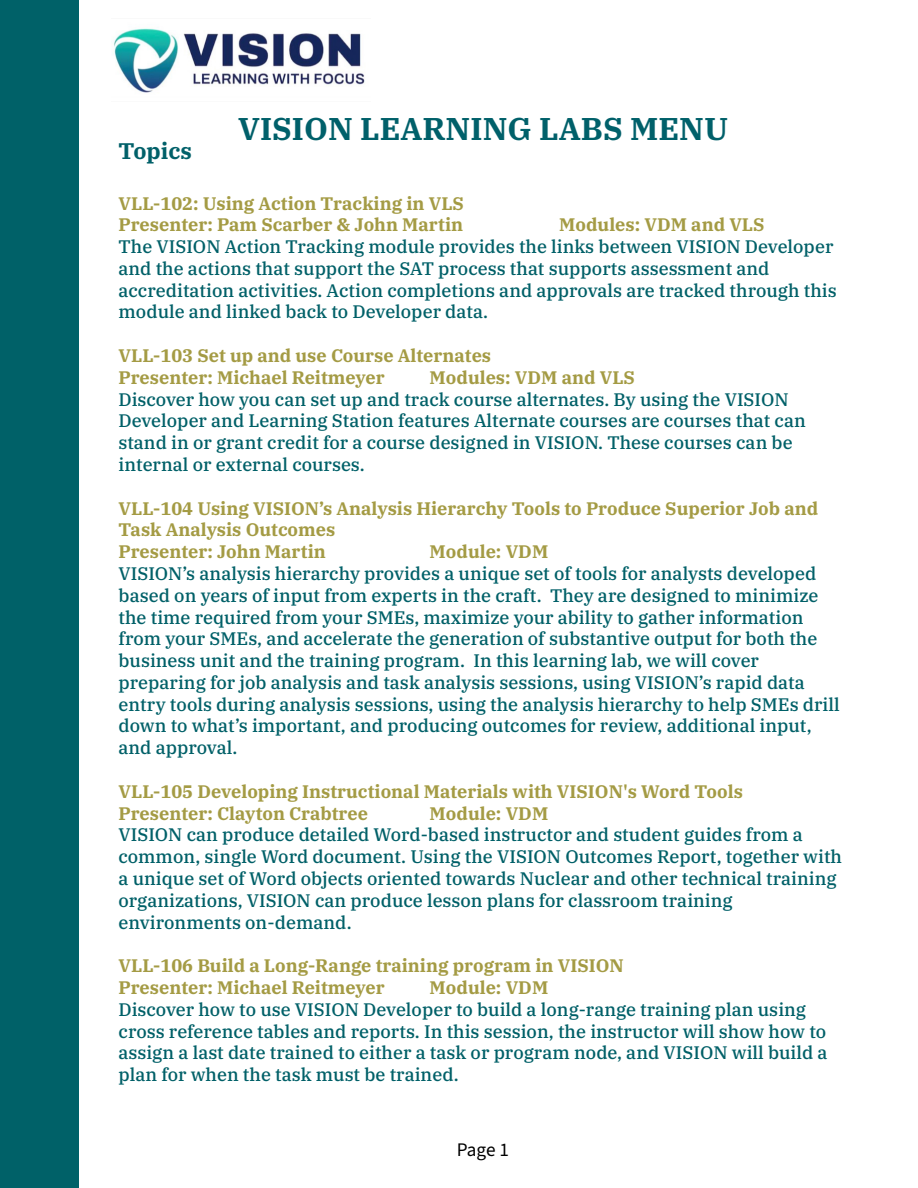
<style>
.page{position:relative;width:918px;height:1188px;background:#fff}
.page>*{position:absolute;margin:0;border:0;box-sizing:border-box;transform-origin:0 0}
.t1{font:700 31.5px "IBM Plex Serif";color:#00606a}
.t2{font:700 22.65px "IBM Plex Serif";color:#006069}
.t3{font:19.2px "Source Sans 3";color:#000}
.t4{font:500 18.15px/21.8px "IBM Plex Serif";color:#006068}
.t5{font:700 18.15px/21.8px "IBM Plex Serif";color:#a49b44}
</style>
<div class="page">
<img style="left:113px;top:28px;width:252px;height:65px">
<div style="left:0;top:0;width:79px;height:1188px;background:#006168"></div>
<p class="t2" style="left:118px;top:133px;width:75px">Topics</p>
<h1 class="t1" style="left:238px;top:104px;width:492px">VISION LEARNING LABS MENU</h1>
<p class="t5" style="left:118px;top:191px;width:347px">VLL-102: Using Action Tracking in VLS<br>Presenter: Pam Scarber &amp; John Martin</p>
<p class="t5" style="left:559px;top:213px;width:207px">Modules: VDM and VLS</p>
<p class="t4" style="left:118px;top:234px;width:720px">The VISION Action Tracking module provides the links between VISION Developer and the actions that support the SAT process that supports assessment and accreditation activities. Action completions and approvals are tracked through this module and linked back to Developer data.</p>
<p class="t5" style="left:118px;top:343px;width:374px">VLL-103 Set up and use Course Alternates<br>Presenter: Michael Reitmeyer</p>
<p class="t5" style="left:430px;top:365px;width:207px">Modules: VDM and VLS</p>
<p class="t4" style="left:118px;top:387px;width:689px">Discover how you can set up and track course alternates. By using the VISION Developer and Learning Station features Alternate courses are courses that can stand in or grant credit for a course designed in VISION. These courses can be internal or external courses.</p>
<p class="t5" style="left:118px;top:496px;width:701px">VLL-104 Using VISION’s Analysis Hierarchy Tools to Produce Superior Job and<br>Task Analysis Outcomes<br>Presenter: John Martin</p>
<p class="t5" style="left:430px;top:539px;width:120px">Module: VDM</p>
<p class="t4" style="left:118px;top:561px;width:723px">VISION’s analysis hierarchy provides a unique set of tools for analysts developed based on years of input from experts in the craft. They are designed to minimize the time required from your SMEs, maximize your ability to gather information from your SMEs, and accelerate the generation of substantive output for both the business unit and the training program. In this learning lab, we will cover preparing for job analysis and task analysis sessions, using VISION’s rapid data entry tools during analysis sessions, using the analysis hierarchy to help SMEs drill down to what’s important, and producing outcomes for review, additional input, and approval.</p>
<p class="t5" style="left:118px;top:779px;width:626px">VLL-105 Developing Instructional Materials with VISION's Word Tools<br>Presenter: Clayton Crabtree</p>
<p class="t5" style="left:430px;top:801px;width:120px">Module: VDM</p>
<p class="t4" style="left:118px;top:823px;width:725px">VISION can produce detailed Word-based instructor and student guides from a common, single Word document. Using the VISION Outcomes Report, together with a unique set of Word objects oriented towards Nuclear and other technical training organizations, VISION can produce lesson plans for classroom training environments on-demand.</p>
<p class="t5" style="left:118px;top:953px;width:507px">VLL-106 Build a Long-Range training program in VISION<br>Presenter: Michael Reitmeyer</p>
<p class="t5" style="left:430px;top:975px;width:120px">Module: VDM</p>
<p class="t4" style="left:118px;top:997px;width:711px">Discover how to use VISION Developer to build a long-range training plan using cross reference tables and reports. In this session, the instructor will show how to assign a last date trained to either a task or program node, and VISION will build a plan for when the task must be trained.</p>
<p class="t3" style="left:457px;top:1138px;width:54px">Page 1</p>
</div>
